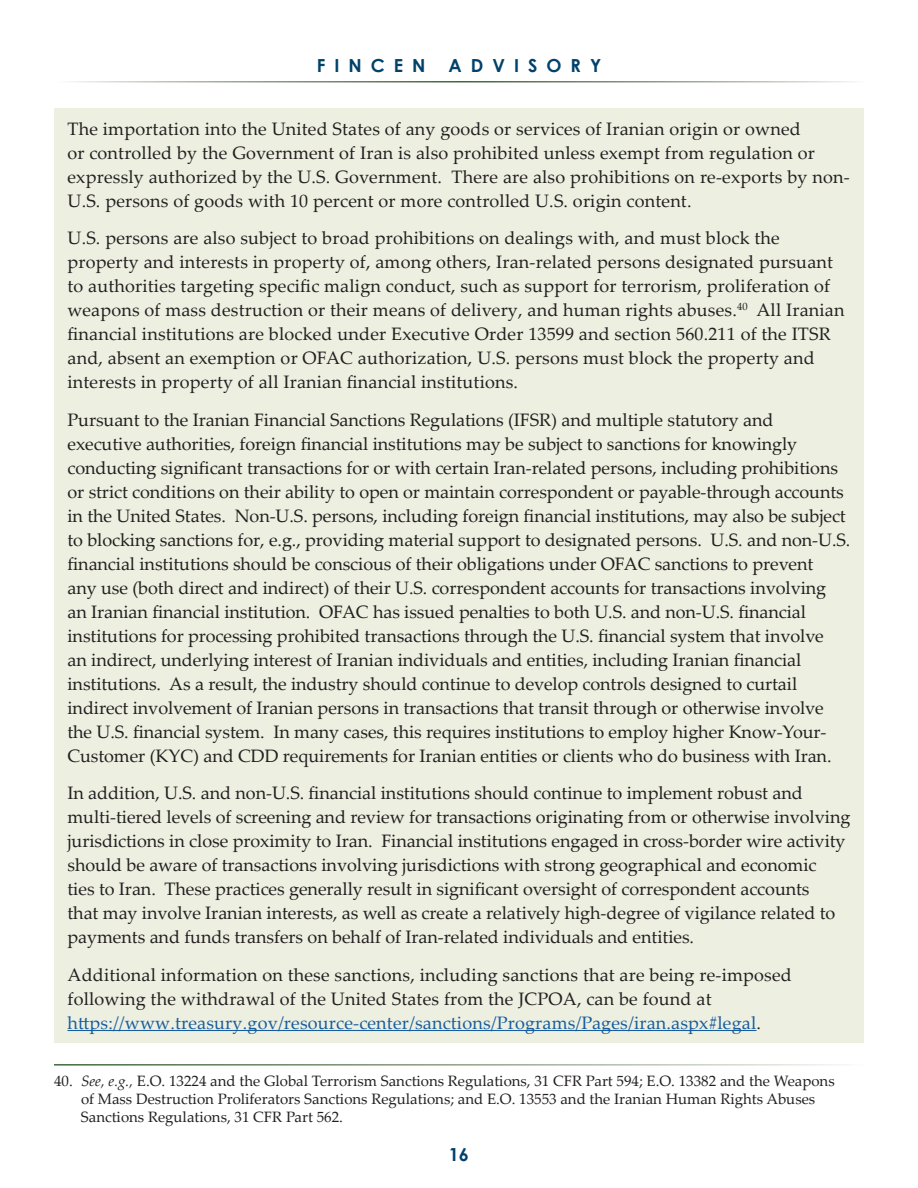
<style>
.page{position:relative;width:918px;height:1188px;background:#fff}
.page>*{position:absolute;margin:0;border:0;box-sizing:border-box;transform-origin:0 0}
.t1{font:18px/24px "Palatino Linotype";letter-spacing:-.005em;color:#231f20}
.t2{font:700 18px "Century Gothic";letter-spacing:.5em;color:#00426b}
.t3{font:15px/18px "Palatino Linotype";color:#231f20}
.s1{color:#175d9e}
.s2{font-style:italic}
</style>
<div class="page">
<div style="left:54px;top:108px;width:810px;height:934px;background:#edf0e1"></div>
<hr style="left:68px;top:1030px;width:689px;height:1px;background:#175d9e">
<p class="t2" style="left:317px;top:52px;width:110px">FINCEN</p>
<p class="t2" style="left:449px;top:52px;width:154px">ADVISORY</p>
<p class="t1" style="left:68px;top:116px;width:784px">The importation into the United States of any goods or services of Iranian origin or owned<br>or controlled by the Government of Iran is also prohibited unless exempt from regulation or expressly authorized by the U.S. Government. There are also prohibitions on re-exports by non-U.S. persons of goods with 10 percent or more controlled U.S. origin content.</p>
<p class="t1" style="left:68px;top:225px;width:767px">U.S. persons are also subject to broad prohibitions on dealings with, and must block the property and interests in property of, among others, Iran-related persons designated pursuant to authorities targeting specific malign conduct, such as support for terrorism, proliferation of weapons of mass destruction or their means of delivery, and human rights abuses.<sup>40</sup></p>
<p class="t1" style="left:68px;top:297px;width:779px;text-indent:689px">All Iranian financial institutions are blocked under Executive Order 13599 and section 560.211 of the ITSR and, absent an exemption or OFAC authorization, U.S. persons must block the property and interests in property of all Iranian financial institutions.</p>
<p class="t1" style="left:68px;top:407px;width:784px">Pursuant to the Iranian Financial Sanctions Regulations (IFSR) and multiple statutory and executive authorities, foreign financial institutions may be subject to sanctions for knowingly conducting significant transactions for or with certain Iran-related persons, including prohibitions or strict conditions on their ability to open or maintain correspondent or payable-through accounts in the United States. Non-U.S. persons, including foreign financial institutions, may also be subject to blocking sanctions for, e.g., providing material support to designated persons. U.S. and non-U.S. financial institutions should be conscious of their obligations under OFAC sanctions to prevent<br>any use (both direct and indirect) of their U.S. correspondent accounts for transactions involving<br>an Iranian financial institution. OFAC has issued penalties to both U.S. and non-U.S. financial institutions for processing prohibited transactions through the U.S. financial system that involve<br>an indirect, underlying interest of Iranian individuals and entities, including Iranian financial institutions. As a result, the industry should continue to develop controls designed to curtail indirect involvement of Iranian persons in transactions that transit through or otherwise involve the U.S. financial system. In many cases, this requires institutions to employ higher Know-Your-Customer (KYC) and CDD requirements for Iranian entities or clients who do business with Iran.</p>
<p class="t1" style="left:68px;top:780px;width:784px">In addition, U.S. and non-U.S. financial institutions should continue to implement robust and multi-tiered levels of screening and review for transactions originating from or otherwise involving jurisdictions in close proximity to Iran. Financial institutions engaged in cross-border wire activity should be aware of transactions involving jurisdictions with strong geographical and economic<br>ties to Iran. These practices generally result in significant oversight of correspondent accounts<br>that may involve Iranian interests, as well as create a relatively high-degree of vigilance related to payments and funds transfers on behalf of Iran-related individuals and entities.</p>
<p class="t1" style="left:68px;top:962px;width:726px">Additional information on these sanctions, including sanctions that are being re-imposed following the withdrawal of the United States from the JCPOA, can be found at <span class="s1">https://www.treasury.gov/resource-center/sanctions/Programs/Pages/iran.aspx#legal</span>.</p>
<p class="t3" style="left:81px;top:1071px;width:755px;text-indent:-27px">40. <span class="s2">See, e.g.,</span> E.O. 13224 and the Global Terrorism Sanctions Regulations, 31 CFR Part 594; E.O. 13382 and the Weapons of Mass Destruction Proliferators Sanctions Regulations; and E.O. 13553 and the Iranian Human Rights Abuses<br>Sanctions Regulations, 31 CFR Part 562.</p>
<p class="t2" style="left:449px;top:1141px;width:22px">16</p>
</div>
